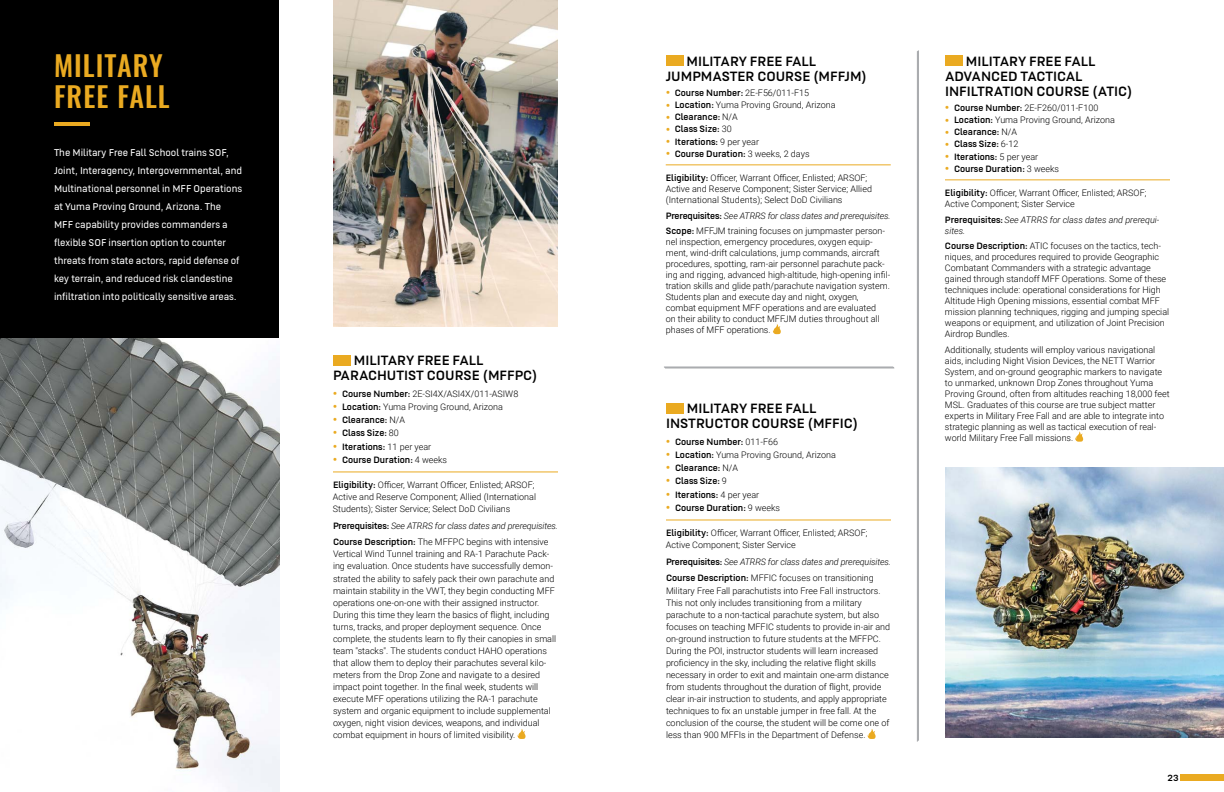
<style>
.page{position:relative;width:1224px;height:792px;background:#fff}
.page>*{position:absolute;margin:0;border:0;box-sizing:border-box;transform-origin:0 0}
.t1{font:500 28px/31px "Oswald";letter-spacing:.035em;color:#eaaa21}
.t2{font:15px/15px "US Army";color:#000}
.t3{font:300 11px/18px "US Army";color:#fff}
.t4{font:10.2px/12.2px "US Army";color:#000}
.t5{font:10px "US Army";color:#000}
.t6{font:300 9px/12px "Roboto";color:#000}
.t7{font:italic 300 9px/16.5px "Roboto";letter-spacing:-.015em;color:#000}
.s1{font-family:"US Army";font-weight:400;font-size:10.2px}
.s2{font-family:"Roboto";font-weight:300;font-size:9px}
.s3{font-style:italic}
.s4{font-family:"US Army";font-weight:400;font-style:normal;font-size:10.2px}
.s5{font-style:normal}
</style>
<div class="page">
<div style="left:1180px;top:775px;width:44px;height:6px;background:#eaaa21"></div>
<div style="left:0;top:0;width:279px;height:338px;background:#000"></div>
<hr style="left:54px;top:122px;width:36px;height:3px;background:#eaaa21">
<img style="left:0;top:338px;width:279px;height:454px">
<div style="left:666px;top:56px;width:18px;height:10px;background:#eaaa21"></div>
<hr style="left:666px;top:164px;width:225px;height:1px;background:#eaaa21">
<svg style="left:773px;top:324px;width:8px;height:10px"></svg>
<div style="left:333px;top:355px;width:18px;height:10px;background:#eaaa21"></div>
<hr style="left:333px;top:471px;width:225px;height:1px;background:#eaaa21">
<svg style="left:517px;top:729px;width:9px;height:10px"></svg>
<svg style="left:664px;top:366px;width:231px;height:3px"></svg>
<svg style="left:916px;top:50px;width:3px;height:692px"></svg>
<div style="left:945px;top:56px;width:18px;height:10px;background:#eaaa21"></div>
<hr style="left:945px;top:179px;width:225px;height:1px;background:#eaaa21">
<svg style="left:1075px;top:432px;width:8px;height:10px"></svg>
<div style="left:666px;top:403px;width:18px;height:10px;background:#eaaa21"></div>
<hr style="left:666px;top:519px;width:225px;height:1px;background:#eaaa21">
<svg style="left:867px;top:729px;width:9px;height:10px"></svg>
<img style="left:333px;top:0;width:225px;height:327px">
<img style="left:945px;top:468px;width:279px;height:270px">
<h1 class="t1" style="left:54px;top:48px;width:117px">MILITARY<br>FREE FALL</h1>
<h2 class="t2" style="left:666px;top:54px;width:203px;text-indent:21px">MILITARY FREE FALL<br>JUMPMASTER COURSE (MFFJM)</h2>
<p class="t6" style="left:675px;top:86px;width:162px"><span class="s1">Course Number:</span> 2E-F56/011-F15<br><span class="s1">Location:</span> Yuma Proving Ground, Arizona</p>
<p class="t4" style="left:675px;top:111px;width:136px">Clearance: <span class="s2">N/A<br></span>Class Size: <span class="s2">30<br></span>Iterations: <span class="s2">9 per year<br></span>Course Duration: <span class="s2">3 weeks, 2 days</span></p>
<p class="t6" style="left:666px;top:172px;width:208px;line-height:11px"><span class="s1">Eligibility:</span> Officer, Warrant Officer, Enlisted; ARSOF;<br>Active and Reserve Component; Sister Service; Allied (International Students); Select DoD Civilians</p>
<p class="t6" style="left:666px;top:207px;width:226px;line-height:15.5px"><span class="s1">Prerequisites:</span> <span class="s3">See ATRRS for class dates and prerequisites.<br></span><span class="s1">Scope:</span> MFFJM training focuses on jumpmaster person-</p>
<p class="t6" style="left:666px;top:236px;width:226px;line-height:11px">nel inspection, emergency procedures, oxygen equip&shy;ment, wind-drift calculations, jump commands, aircraft procedures, spotting, ram-air personnel parachute pack&shy;ing and rigging, advanced high-altitude, high-opening infil&shy;tration skills and glide path/parachute navigation system.<br>Students plan and execute day and night, oxygen, combat equipment MFF operations and are evaluated<br>on their ability to conduct MFFJM duties throughout all phases of MFF operations.</p>
<p class="t3" style="left:54px;top:144px;width:190px">The Military Free Fall School trains SOF, Joint, Interagency, Intergovernmental, and Multinational personnel in MFF Operations at Yuma Proving Ground, Arizona. The MFF capability provides commanders a flexible SOF insertion option to counter threats from state actors, rapid defense of key terrain, and reduced risk clandestine infiltration into politically sensitive areas.</p>
<h2 class="t2" style="left:333px;top:353px;width:206px;text-indent:21px">MILITARY FREE FALL<br>PARACHUTIST COURSE (MFFPC)</h2>
<p class="t6" style="left:342px;top:387px;width:178px;line-height:13.2px"><span class="s1">Course Number:</span> 2E-SI4X/ASI4X/011-ASIW8<br><span class="s1">Location:</span> Yuma Proving Ground, Arizona</p>
<p class="t4" style="left:342px;top:413px;width:107px;line-height:13.2px">Clearance: <span class="s2">N/A<br></span>Class Size: <span class="s2">80<br></span>Iterations: <span class="s2">11 per year<br></span>Course Duration: <span class="s2">4 weeks</span></p>
<p class="t6" style="left:333px;top:479px;width:205px"><span class="s1">Eligibility:</span> Officer, Warrant Officer, Enlisted; ARSOF;<br>Active and Reserve Component; Allied (International<br>Students); Sister Service; Select DoD Civilians</p>
<p class="t7" style="left:333px;top:517px;width:226px"><span class="s4">Prerequisites:</span> See ATRRS for class dates and prerequisites.<br><span class="s4">Course Description:</span> <span class="s5">The MFFPC begins with intensive</span></p>
<p class="t6" style="left:333px;top:548px;width:225px">Vertical Wind Tunnel training and RA-1 Parachute Pack&shy;ing evaluation. Once students have successfully demon&shy;strated the ability to safely pack their own parachute and maintain stability in the VWT, they begin conducting MFF operations one-on-one with their assigned instructor.<br>During this time they learn the basics of flight, including turns, tracks, and proper deployment sequence. Once complete, the students learn to fly their canopies in small team "stacks". The students conduct HAHO operations that allow them to deploy their parachutes several kilo&shy;meters from the Drop Zone and navigate to a desired impact point together. In the final week, students will execute MFF operations utilizing the RA-1 parachute system and organic equipment to include supplemental oxygen, night vision devices, weapons, and individual combat equipment in hours of limited visibility.</p>
<h2 class="t2" style="left:666px;top:401px;width:193px;text-indent:21px">MILITARY FREE FALL<br>INSTRUCTOR COURSE (MFFIC)</h2>
<p class="t4" style="left:675px;top:436px;width:105px">Course Number: <span class="s2">011-F66</span></p>
<p class="t6" style="left:675px;top:448px;width:162px"><span class="s1">Location:</span> Yuma Proving Ground, Arizona</p>
<p class="t4" style="left:675px;top:461px;width:107px;line-height:13.2px">Clearance: <span class="s2">N/A<br></span>Class Size: <span class="s2">9<br></span>Iterations: <span class="s2">4 per year<br></span>Course Duration: <span class="s2">9 weeks</span></p>
<p class="t6" style="left:666px;top:527px;width:203px"><span class="s1">Eligibility:</span> Officer, Warrant Officer, Enlisted; ARSOF;<br>Active Component; Sister Service</p>
<p class="t7" style="left:666px;top:553px;width:226px"><span class="s4">Prerequisites:</span> See ATRRS for class dates and prerequisites.<br><span class="s4">Course Description:</span> <span class="s5">MFFIC focuses on transitioning</span></p>
<p class="t6" style="left:666px;top:584px;width:226px">Military Free Fall parachutists into Free Fall instructors.<br>This not only includes transitioning from a military parachute to a non-tactical parachute system, but also focuses on teaching MFFIC students to provide in-air and on-ground instruction to future students at the MFFPC.<br>During the POI, instructor students will learn increased proficiency in the sky, including the relative flight skills necessary in order to exit and maintain one-arm distance from students throughout the duration of flight, provide clear in-air instruction to students, and apply appropriate techniques to fix an unstable jumper in free fall. At the conclusion of the course, the student will be come one of less than 900 MFFIs in the Department of Defense.</p>
<h2 class="t2" style="left:945px;top:54px;width:189px;text-indent:21px">MILITARY FREE FALL<br>ADVANCED TACTICAL<br>INFILTRATION COURSE (ATIC)</h2>
<p class="t6" style="left:954px;top:101px;width:162px"><span class="s1">Course Number:</span> 2E-F260/011-F100<br><span class="s1">Location:</span> Yuma Proving Ground, Arizona</p>
<p class="t4" style="left:954px;top:126px;width:107px">Clearance: <span class="s2">N/A<br></span>Class Size: <span class="s2">6-12<br></span>Iterations: <span class="s2">5 per year<br></span>Course Duration: <span class="s2">3 weeks</span></p>
<p class="t6" style="left:945px;top:187px;width:203px;line-height:11px"><span class="s1">Eligibility:</span> Officer, Warrant Officer, Enlisted; ARSOF;<br>Active Component; Sister Service</p>
<p class="t7" style="left:945px;top:214px;width:216px;line-height:11px"><span class="s4">Prerequisites:</span> See ATRRS for class dates and prerequi&shy;sites.</p>
<p class="t6" style="left:945px;top:240px;width:226px;line-height:11px"><span class="s1">Course Description:</span> ATIC focuses on the tactics, tech&shy;niques, and procedures required to provide Geographic Combatant Commanders with a strategic advantage gained through standoff MFF Operations. Some of these techniques include: operational considerations for High Altitude High Opening missions, essential combat MFF mission planning techniques, rigging and jumping special weapons or equipment, and utilization of Joint Precision Airdrop Bundles.</p>
<p class="t6" style="left:945px;top:344px;width:226px;line-height:11px">Additionally, students will employ various navigational aids, including Night Vision Devices, the NETT Warrior System, and on-ground geographic markers to navigate to unmarked, unknown Drop Zones throughout Yuma Proving Ground, often from altitudes reaching 18,000 feet MSL. Graduates of this course are true subject matter experts in Military Free Fall and are able to integrate into strategic planning as well as tactical execution of real&shy;world Military Free Fall missions.</p>
<p class="t5" style="left:1167px;top:772px;width:13px">23</p>
</div>
